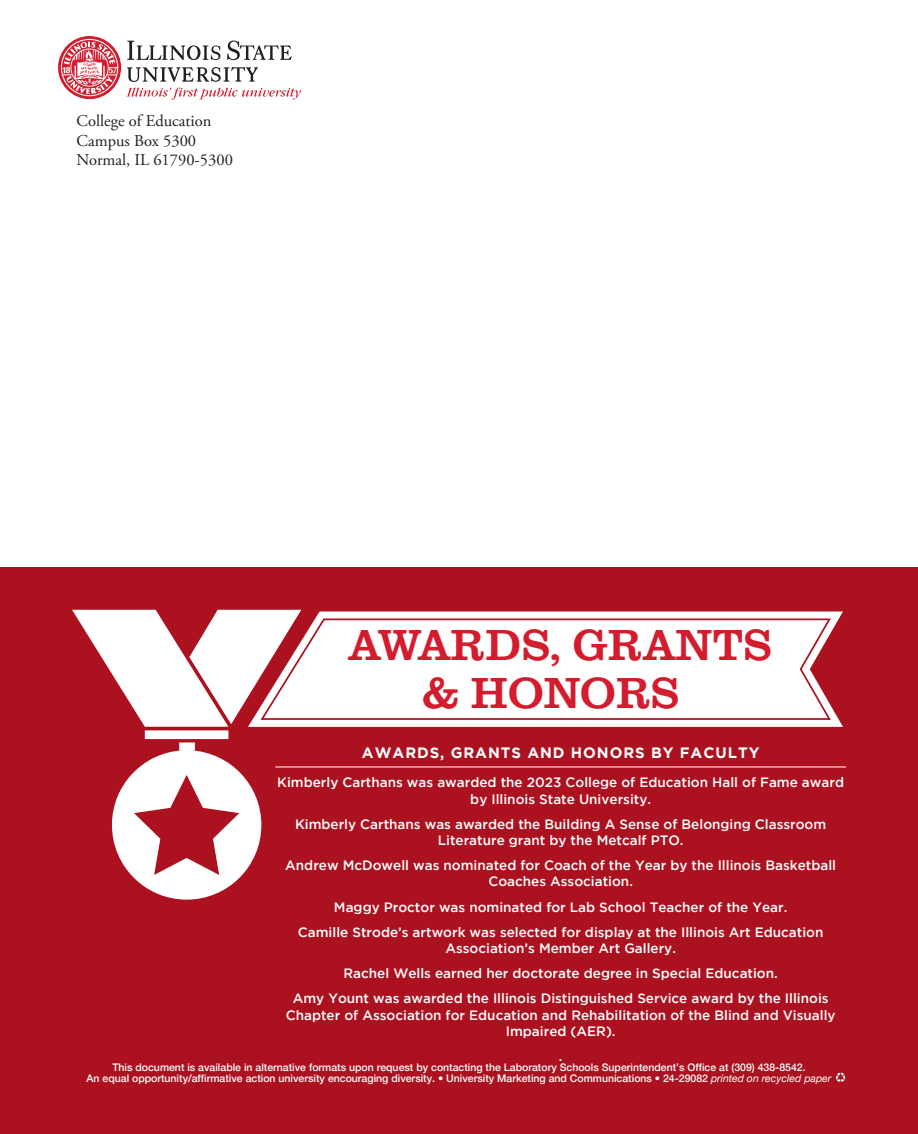
<style>
.page{position:relative;width:918px;height:1134px;background:#fff}
.page>*{position:absolute;margin:0;border:0;box-sizing:border-box;transform-origin:0 0}
.t1{font:45px/48px "Clarendon URW";color:#d31c2d;text-align:center}
.t2{font:16.5px "Adobe Garamond Pro";color:#231f20}
.CHART__Text{font:700 15px "Gotham";letter-spacing:.065em;color:#fff}
.CHART__Text-2{font:500 13.5px/16.2px "Gotham";color:#fff;text-align:center}
.t3{font:500 10.5px/11.4px "Helvetica Neue";color:#fff;text-align:center}
.s1{font-weight:400;font-style:italic}
</style>
<div class="page">
<div style="left:0;top:567px;width:918px;height:567px;background:#ac1120"></div>
<svg style="left:836px;top:1073px;width:9px;height:9px"></svg>
<hr style="left:275px;top:767px;width:571px;height:1px;background:#fff">
<svg style="left:58px;top:36px;width:243px;height:64px"></svg>
<svg style="left:243px;top:609px;width:600px;height:118px"></svg>
<svg style="left:301px;top:617px;width:531px;height:104px;background:#faf1f2"></svg>
<svg style="left:72px;top:610px;width:229px;height:290px"></svg>
<p class="t2" style="left:77px;top:111px;width:136px">College of Education</p>
<p class="t2" style="left:77px;top:131px;width:121px">Campus Box 5300</p>
<p class="t2" style="left:77px;top:150px;width:158px">Normal, IL 61790-5300</p>
<p class="t1" style="left:349px;top:618px;width:425px">AWARDS, GRANTS &amp; HONORS</p>
<p class="CHART__Text" style="left:362px;top:744px;width:399px">AWARDS, GRANTS AND HONORS BY FACULTY</p>
<p class="CHART__Text-2" style="left:277px;top:774px;width:568px">Kimberly Carthans was awarded the 2023 College of Education Hall of Fame award by Illinois State University.</p>
<p class="CHART__Text-2" style="left:295px;top:816px;width:533px">Kimberly Carthans was awarded the Building A Sense of Belonging Classroom<br>Literature grant by the Metcalf PTO.</p>
<p class="CHART__Text-2" style="left:285px;top:857px;width:552px">Andrew McDowell was nominated for Coach of the Year by the Illinois Basketball<br>Coaches Association.</p>
<p class="CHART__Text-2" style="left:334px;top:898px;width:455px">Maggy Proctor was nominated for Lab School Teacher of the Year.</p>
<p class="CHART__Text-2" style="left:298px;top:924px;width:527px">Camille Strode’s artwork was selected for display at the Illinois Art Education<br>Association’s Member Art Gallery.</p>
<p class="CHART__Text-2" style="left:344px;top:965px;width:436px">Rachel Wells earned her doctorate degree in Special Education.</p>
<p class="CHART__Text-2" style="left:286px;top:990px;width:551px">Amy Yount was awarded the Illinois Distinguished Service award by the Illinois<br>Chapter of Association for Education and Rehabilitation of the Blind and Visually<br>Impaired (AER).</p>
<p class="CHART__Text-2" style="left:559px;top:1048px;width:5px">.</p>
<p class="t3" style="left:87px;top:1061px;width:746px">This document is available in alternative formats upon request by contacting the Laboratory Schools Superintendent’s Office at (309) 438-8542.<br>An equal opportunity/affirmative action university encouraging diversity. • University Marketing and Communications • 24-29082 <span class="s1">printed on recycled paper</span></p>
</div>
